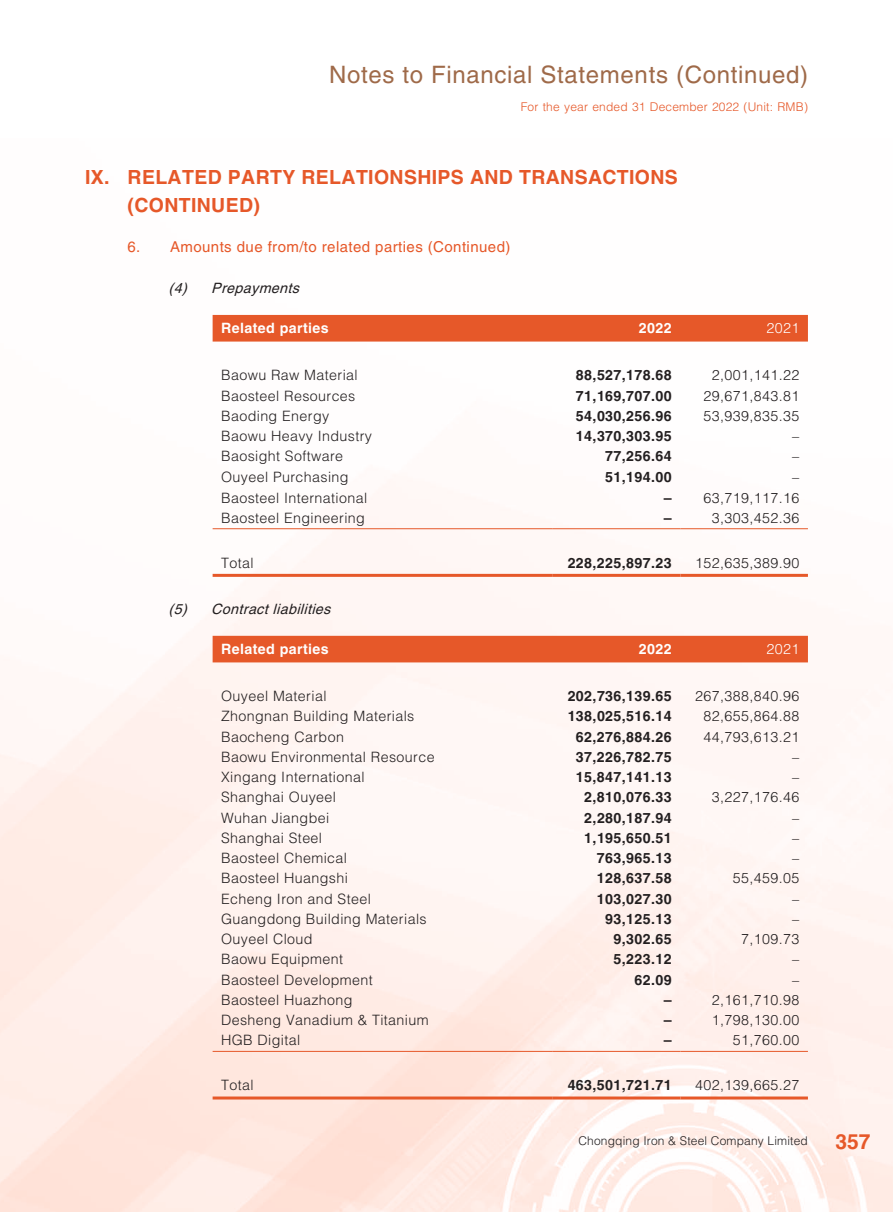
<style>
.page{position:relative;width:893px;height:1212px;background:#fff}
.page>*{position:absolute;margin:0;border:0;box-sizing:border-box;transform-origin:0 0}
.t1{font:24px "Helvetica LT Std";letter-spacing:.03em;color:#9f6a49}
.t2{font:700 21px "Helvetica LT Std";color:#e65829}
.t3{font:700 19.5px/27.8px "Helvetica LT Std";letter-spacing:.02em;color:#e65829}
.t4{font:15px "Helvetica LT Std";letter-spacing:.03em;color:#e65829}
.t5{font:300 14.25px "Helvetica LT Std";letter-spacing:.03em;color:#231f20}
.t6{font:700 14.25px "Helvetica LT Std";letter-spacing:.03em;color:#231f20}
.t7{font:italic 14.25px "Helvetica LT Std";color:#231f20}
.t8{font:700 14.25px "Helvetica LT Std";letter-spacing:.03em;color:#fff}
.t9{font:300 14.25px "Helvetica LT Std";letter-spacing:.03em;color:#fff}
.t10{font:300 12px "Helvetica LT Std";letter-spacing:.015em;color:#e65829}
.t11{font:300 12px "Helvetica LT Std";letter-spacing:.015em;color:#231f20}
.s1{font-weight:700}
</style>
<div class="page">
<div style="left:213px;top:315px;width:595px;height:27px;background:#e65829"></div>
<hr style="left:213px;top:528px;width:340px;height:1px;background:#e65829">
<hr style="left:553px;top:528px;width:127px;height:1px;background:#e65829">
<hr style="left:680px;top:528px;width:128px;height:1px;background:#e65829">
<hr style="left:213px;top:574px;width:340px;height:3px;background:#e65829">
<hr style="left:553px;top:574px;width:127px;height:3px;background:#e65829">
<hr style="left:680px;top:574px;width:128px;height:3px;background:#e65829">
<div style="left:213px;top:636px;width:595px;height:26px;background:#e65829"></div>
<hr style="left:213px;top:1051px;width:340px;height:1px;background:#e65829">
<hr style="left:553px;top:1051px;width:127px;height:1px;background:#e65829">
<hr style="left:680px;top:1051px;width:128px;height:1px;background:#e65829">
<hr style="left:213px;top:1096px;width:340px;height:3px;background:#e65829">
<hr style="left:553px;top:1096px;width:127px;height:3px;background:#e65829">
<hr style="left:680px;top:1096px;width:128px;height:3px;background:#e65829">
<h1 class="t1" style="left:329px;top:61px;width:481px">Notes to Financial Statements (Continued)</h1>
<p class="t10" style="left:521px;top:99px;width:289px">For the year ended 31 December 2022 (Unit: RMB)</p>
<h3 class="t3" style="left:128px;top:163px;width:552px;text-indent:-43px">IX. RELATED PARTY RELATIONSHIPS AND TRANSACTIONS (CONTINUED)</h3>
<p class="t4" style="left:128px;top:238px;width:384px">6. Amounts due from/to related parties (Continued)</p>
<p class="t7" style="left:169px;top:280px;width:136px">(4) Prepayments</p>
<p class="t8" style="left:221px;top:320px;width:109px">Related parties</p>
<p class="t8" style="left:639px;top:320px;width:34px">2022</p>
<p class="t9" style="left:766px;top:319px;width:34px">2021</p>
<p class="t5" style="left:221px;top:366px;width:138px">Baowu Raw Material</p>
<p class="t6" style="left:576px;top:367px;width:97px">88,527,178.68</p>
<p class="t5" style="left:712px;top:366px;width:89px">2,001,141.22</p>
<p class="t5" style="left:221px;top:387px;width:136px">Baosteel Resources</p>
<p class="t6" style="left:576px;top:387px;width:97px">71,169,707.00</p>
<p class="t5" style="left:704px;top:387px;width:97px">29,671,843.81</p>
<p class="t5" style="left:221px;top:407px;width:110px">Baoding Energy</p>
<p class="t6" style="left:576px;top:407px;width:97px">54,030,256.96</p>
<p class="t5" style="left:704px;top:407px;width:97px">53,939,835.35</p>
<p class="t5" style="left:221px;top:427px;width:152px">Baowu Heavy Industry</p>
<p class="t6" style="left:576px;top:427px;width:97px">14,370,303.95</p>
<p class="t5" style="left:792px;top:427px;width:9px">–</p>
<p class="t5" style="left:221px;top:447px;width:124px">Baosight Software</p>
<p class="t6" style="left:605px;top:448px;width:68px">77,256.64</p>
<p class="t5" style="left:792px;top:447px;width:9px">–</p>
<p class="t5" style="left:221px;top:468px;width:129px">Ouyeel Purchasing</p>
<p class="t6" style="left:605px;top:469px;width:68px">51,194.00</p>
<p class="t5" style="left:792px;top:468px;width:9px">–</p>
<p class="t5" style="left:221px;top:489px;width:148px">Baosteel International</p>
<p class="t5" style="left:664px;top:489px;width:137px"><span class="s1">–</span> 63,719,117.16</p>
<p class="t5" style="left:221px;top:509px;width:145px">Baosteel Engineering</p>
<p class="t6" style="left:664px;top:509px;width:9px">–</p>
<p class="t5" style="left:712px;top:509px;width:89px">3,303,452.36</p>
<p class="t5" style="left:221px;top:554px;width:34px">Total</p>
<p class="t6" style="left:568px;top:554px;width:106px">228,225,897.23</p>
<p class="t5" style="left:695px;top:554px;width:106px">152,635,389.90</p>
<p class="t7" style="left:169px;top:600px;width:168px">(5) Contractliabilities</p>
<p class="t8" style="left:221px;top:640px;width:109px">Related parties</p>
<p class="t8" style="left:639px;top:640px;width:34px">2022</p>
<p class="t9" style="left:766px;top:640px;width:34px">2021</p>
<p class="t5" style="left:221px;top:687px;width:107px">Ouyeel Material</p>
<p class="t6" style="left:568px;top:687px;width:106px">202,736,139.65</p>
<p class="t5" style="left:695px;top:687px;width:106px">267,388,840.96</p>
<p class="t5" style="left:221px;top:707px;width:195px">Zhongnan Building Materials</p>
<p class="t6" style="left:568px;top:708px;width:106px">138,025,516.14</p>
<p class="t5" style="left:703px;top:707px;width:97px">82,655,864.88</p>
<p class="t5" style="left:221px;top:728px;width:124px">Baocheng Carbon</p>
<p class="t6" style="left:576px;top:728px;width:97px">62,276,884.26</p>
<p class="t5" style="left:703px;top:728px;width:97px">44,793,613.21</p>
<p class="t5" style="left:221px;top:748px;width:215px">Baowu Environmental Resource</p>
<p class="t6" style="left:576px;top:748px;width:97px">37,226,782.75</p>
<p class="t5" style="left:792px;top:748px;width:9px">–</p>
<p class="t5" style="left:221px;top:768px;width:145px">Xingang International</p>
<p class="t6" style="left:576px;top:768px;width:97px">15,847,141.13</p>
<p class="t5" style="left:792px;top:768px;width:9px">–</p>
<p class="t5" style="left:221px;top:788px;width:116px">Shanghai Ouyeel</p>
<p class="t6" style="left:584px;top:789px;width:89px">2,810,076.33</p>
<p class="t5" style="left:712px;top:788px;width:89px">3,227,176.46</p>
<p class="t5" style="left:221px;top:809px;width:110px">Wuhan Jiangbei</p>
<p class="t6" style="left:584px;top:809px;width:89px">2,280,187.94</p>
<p class="t5" style="left:792px;top:809px;width:9px">–</p>
<p class="t5" style="left:221px;top:829px;width:103px">Shanghai Steel</p>
<p class="t6" style="left:584px;top:829px;width:89px">1,195,650.51</p>
<p class="t5" style="left:792px;top:829px;width:9px">–</p>
<p class="t5" style="left:221px;top:849px;width:127px">Baosteel Chemical</p>
<p class="t6" style="left:597px;top:849px;width:76px">763,965.13</p>
<p class="t5" style="left:792px;top:849px;width:9px">–</p>
<p class="t5" style="left:221px;top:869px;width:128px">Baosteel Huangshi</p>
<p class="t6" style="left:597px;top:870px;width:76px">128,637.58</p>
<p class="t5" style="left:733px;top:869px;width:68px">55,459.05</p>
<p class="t5" style="left:221px;top:890px;width:151px">Echeng Iron and Steel</p>
<p class="t6" style="left:597px;top:890px;width:76px">103,027.30</p>
<p class="t5" style="left:792px;top:890px;width:9px">–</p>
<p class="t5" style="left:221px;top:910px;width:207px">Guangdong Building Materials</p>
<p class="t6" style="left:605px;top:910px;width:68px">93,125.13</p>
<p class="t5" style="left:792px;top:910px;width:9px">–</p>
<p class="t5" style="left:221px;top:930px;width:93px">Ouyeel Cloud</p>
<p class="t6" style="left:614px;top:930px;width:60px">9,302.65</p>
<p class="t5" style="left:741px;top:930px;width:60px">7,109.73</p>
<p class="t5" style="left:221px;top:950px;width:123px">Baowu Equipment</p>
<p class="t6" style="left:614px;top:951px;width:60px">5,223.12</p>
<p class="t5" style="left:792px;top:950px;width:9px">–</p>
<p class="t5" style="left:221px;top:971px;width:153px">Baosteel Development</p>
<p class="t6" style="left:635px;top:971px;width:39px">62.09</p>
<p class="t5" style="left:792px;top:971px;width:9px">–</p>
<p class="t5" style="left:221px;top:991px;width:133px">Baosteel Huazhong</p>
<p class="t6" style="left:664px;top:991px;width:9px">–</p>
<p class="t5" style="left:712px;top:991px;width:89px">2,161,710.98</p>
<p class="t5" style="left:221px;top:1011px;width:209px">Desheng Vanadium &amp; Titanium</p>
<p class="t6" style="left:664px;top:1011px;width:9px">–</p>
<p class="t5" style="left:712px;top:1011px;width:89px">1,798,130.00</p>
<p class="t5" style="left:221px;top:1031px;width:81px">HGB Digital</p>
<p class="t6" style="left:664px;top:1032px;width:9px">–</p>
<p class="t5" style="left:733px;top:1031px;width:68px">51,760.00</p>
<p class="t5" style="left:221px;top:1076px;width:34px">Total</p>
<p class="t6" style="left:568px;top:1077px;width:106px">463,501,721.71</p>
<p class="t5" style="left:695px;top:1076px;width:106px">402,139,665.27</p>
<p class="t11" style="left:578px;top:1133px;width:231px">Chongqing Iron &amp; Steel Company Limited</p>
<h2 class="t2" style="left:836px;top:1129px;width:37px">357</h2>
</div>
